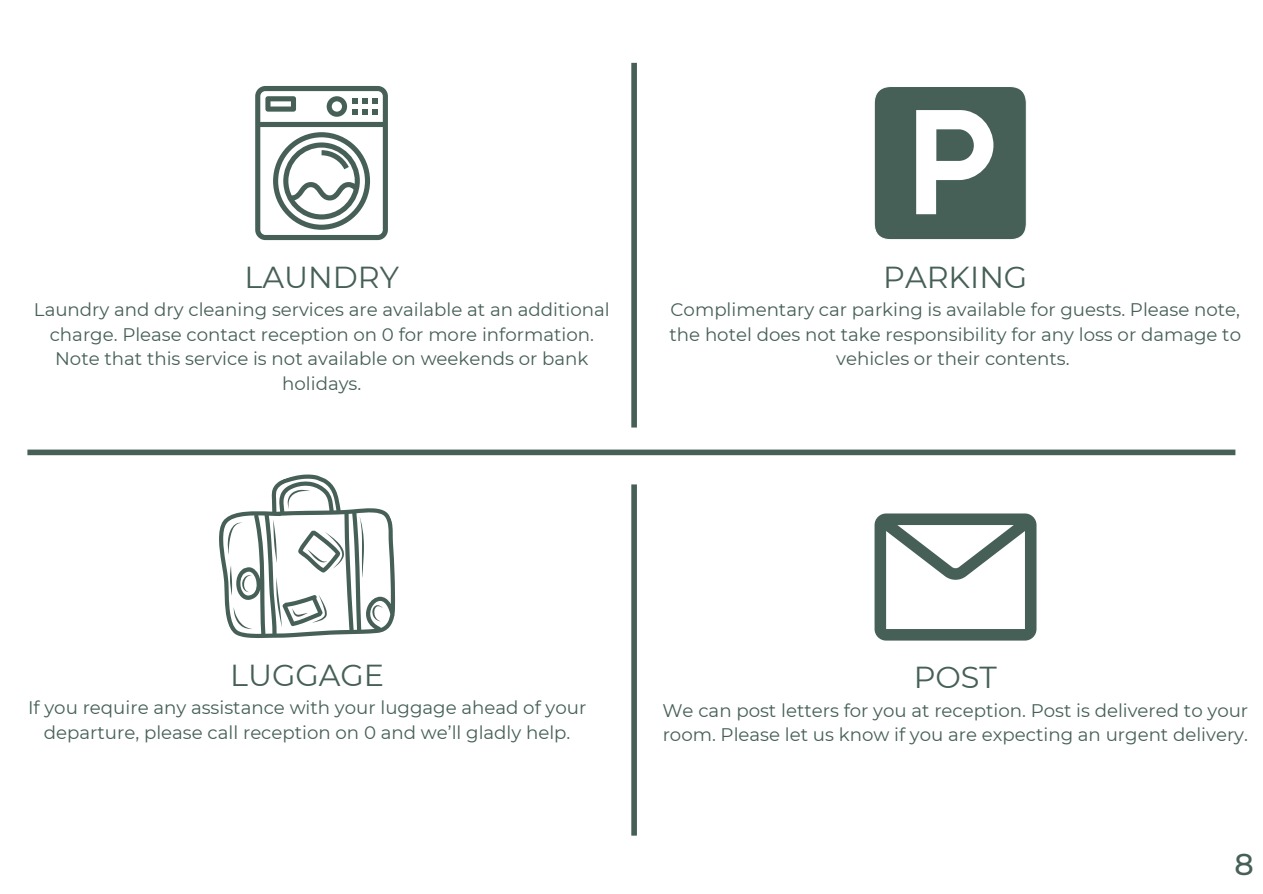
<style>
.page{position:relative;width:1263px;height:894px;background:#fff}
.page>*{position:absolute;margin:0;border:0;box-sizing:border-box;transform-origin:0 0}
.t1{font:30.3px "Montserrat";color:#466057}
.t2{font:500 30px "Montserrat";color:#466057}
.t3{font:18.15px/24.8px "Montserrat";color:#466057;text-align:center}
</style>
<div class="page">
<div style="left:27px;top:449px;width:1208px;height:6px;background:#466057"></div>
<div style="left:631px;top:484px;width:6px;height:351px;background:#466057"></div>
<div style="left:631px;top:63px;width:6px;height:364px;background:#466057"></div>
<svg style="left:255px;top:86px;width:133px;height:154px"></svg>
<svg style="left:189px;top:449px;width:237px;height:189px"></svg>
<svg style="left:219px;top:519px;width:32px;height:35px"></svg>
<svg style="left:232px;top:603px;width:20px;height:30px"></svg>
<svg style="left:222px;top:565px;width:35px;height:30px"></svg>
<svg style="left:284px;top:486px;width:29px;height:23px"></svg>
<svg style="left:263px;top:516px;width:124px;height:111px"></svg>
<svg style="left:874px;top:513px;width:162px;height:127px"></svg>
<svg style="left:874px;top:86px;width:152px;height:154px"></svg>
<p class="t1" style="left:245px;top:258px;width:156px">LAUNDRY</p>
<p class="t3" style="left:34px;top:297px;width:577px">Laundry and dry cleaning services are available at an additional charge. Please contact reception on 0 for more information.<br>Note that this service is not available on weekends or bank holidays.</p>
<p class="t1" style="left:883px;top:258px;width:146px">PARKING</p>
<p class="t3" style="left:670px;top:297px;width:573px">Complimentary car parking is available for guests. Please note, the hotel does not take responsibility for any loss or damage to vehicles or their contents.</p>
<p class="t1" style="left:230px;top:656px;width:156px">LUGGAGE</p>
<p class="t3" style="left:28px;top:695px;width:560px">If you require any assistance with your luggage ahead of your departure, please call reception on 0 and we’ll gladly help.</p>
<p class="t1" style="left:914px;top:658px;width:85px">POST</p>
<p class="t3" style="left:662px;top:697px;width:587px;text-align:left">We can post letters for you at reception. Post is delivered to your room. Please let us know if you are expecting an urgent delivery.</p>
<p class="t2" style="left:1234px;top:845px;width:21px">8</p>
</div>
